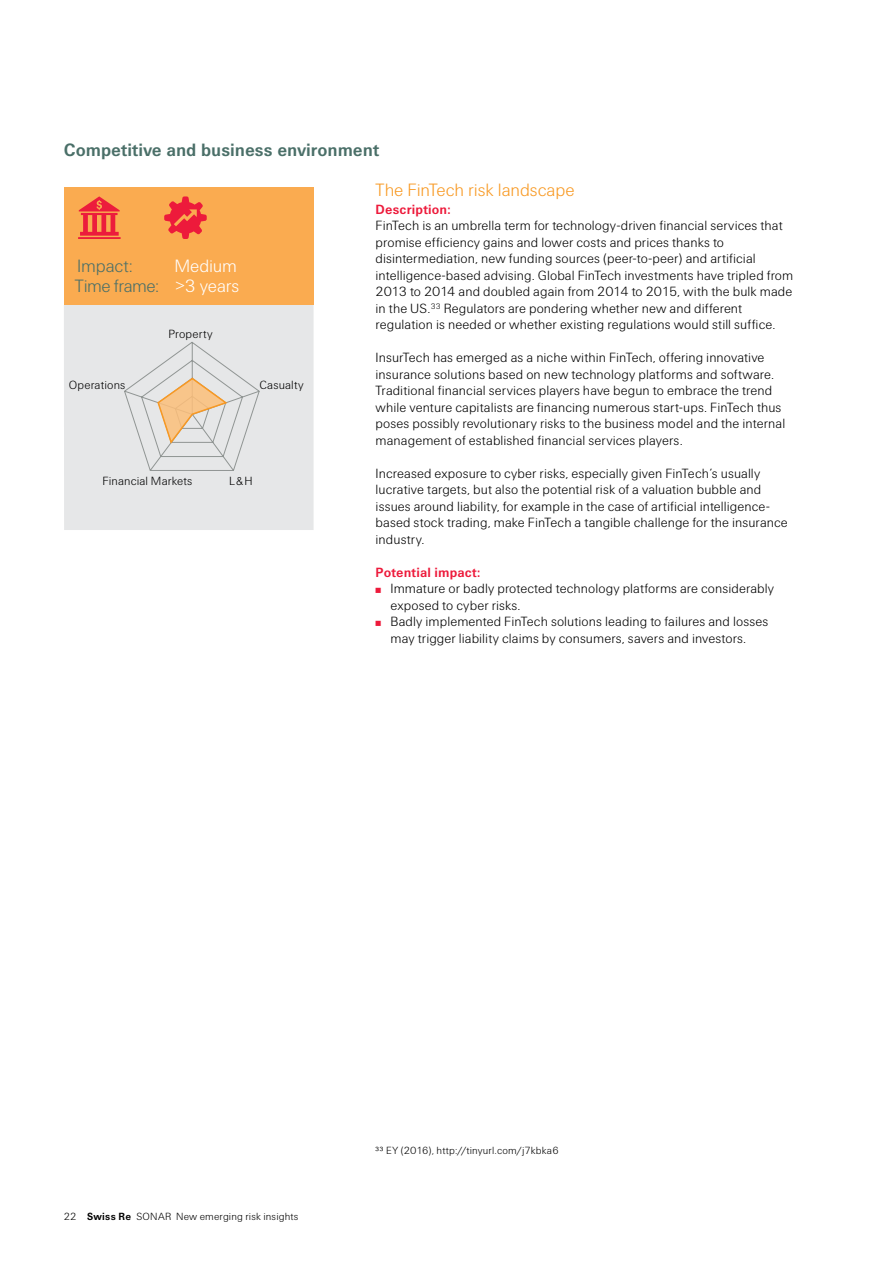
<style>
.page{position:relative;width:893px;height:1263px;background:#fff}
.page>*{position:absolute;margin:0;border:0;box-sizing:border-box;transform-origin:0 0}
.t1{font:700 18px "Swiss Re Sans OT";color:#4a6f68}
.t2{font:300 18px/20.2px "Swiss Re Sans OT";letter-spacing:-.015em;color:#fff;text-align:right}
.t3{font:300 18px "Swiss Re Sans OT";letter-spacing:-.005em;color:#f89923}
.t4{font:300 18px "Swiss Re Sans OT";letter-spacing:-.005em;color:#4a6f68}
.t5{font:300 13.5px/16.5px "Swiss Re Sans OT";letter-spacing:.005em;color:#000}
.t6{font:700 13.5px "Swiss Re Sans OT";letter-spacing:.01em;color:#ed1a3b}
.t7{font:300 12px "Swiss Re Sans OT";letter-spacing:.01em;color:#000}
.t8{font:300 10.5px "Swiss Re Sans OT";letter-spacing:.015em;color:#000}
.s1{color:#4a6f68}
.s2{color:#ed1a3b}
.s3{font-weight:700}
</style>
<div class="page">
<div style="left:64px;top:187px;width:250px;height:118px;background:#faab50"></div>
<div style="left:64px;top:305px;width:250px;height:225px;background:#e6e7e8"></div>
<svg style="left:124px;top:342px;width:136px;height:129px"></svg>
<svg style="left:78px;top:196px;width:43px;height:43px"></svg>
<svg style="left:164px;top:196px;width:43px;height:43px"></svg>
<h1 class="t1" style="left:64px;top:139px;width:317px">Competitive and business environment</h1>
<h1 class="t2" style="left:75px;top:256px;width:166px">Medium<br><span class="s1">Time frame:</span> &gt;3 years</h1>
<p class="t7" style="left:168px;top:327px;width:46px">Property</p>
<h1 class="t4" style="left:77px;top:255px;width:57px">Impact:</h1>
<p class="t7" style="left:69px;top:377px;width:58px">Operations</p>
<p class="t7" style="left:259px;top:377px;width:46px">Casualty</p>
<p class="t7" style="left:102px;top:474px;width:92px">Financial Markets</p>
<p class="t7" style="left:229px;top:474px;width:25px">L&amp;H</p>
<h1 class="t3" style="left:376px;top:180px;width:200px">The FinTech risk landscape</h1>
<p class="t6" style="left:376px;top:201px;width:77px">Description:</p>
<p class="t5" style="left:376px;top:218px;width:419px">FinTech is an umbrella term for technology-driven financial services that promise efficiency gains and lower costs and prices thanks to disintermediation, new funding sources (peer-to-peer) and artificial intelligence-based advising. Global FinTech investments have tripled from 2013 to 2014 and doubled again from 2014 to 2015, with the bulk made in the US.<sup>33</sup> Regulators are pondering whether new and different regulation is needed or whether existing regulations would still suffice.</p>
<p class="t5" style="left:376px;top:350px;width:411px">InsurTech has emerged as a niche within FinTech, offering innovative insurance solutions based on new technology platforms and software.<br>Traditional financial services players have begun to embrace the trend while venture capitalists are financing numerous start-ups. FinTech thus poses possibly revolutionary risks to the business model and the internal management of established financial services players.</p>
<p class="t5" style="left:376px;top:465px;width:414px">Increased exposure to cyber risks, especially given FinTech’s usually lucrative targets, but also the potential risk of a valuation bubble and issues around liability, for example in the case of artificial intelligence&shy;based stock trading, make FinTech a tangible challenge for the insurance industry.</p>
<p class="t6" style="left:376px;top:564px;width:106px">Potential impact:</p>
<p class="t5" style="left:376px;top:581px;width:400px"><span class="s2">̤</span> Immature or badly protected technology platforms are considerably</p>
<p class="t5" style="left:390px;top:597px;width:132px">exposed to cyber risks.</p>
<p class="t5" style="left:376px;top:614px;width:394px"><span class="s2">̤</span> Badly implemented FinTech solutions leading to failures and losses</p>
<p class="t5" style="left:390px;top:630px;width:357px">may trigger liability claims by consumers, savers and investors.</p>
<p class="t8" style="left:64px;top:1211px;width:236px">22 <span class="s3">Swiss Re</span> SONAR New emerging risk insights</p>
<p class="t8" style="left:376px;top:1144px;width:185px">33 EY (2016), http://tinyurl.com/j7kbka6</p>
</div>
